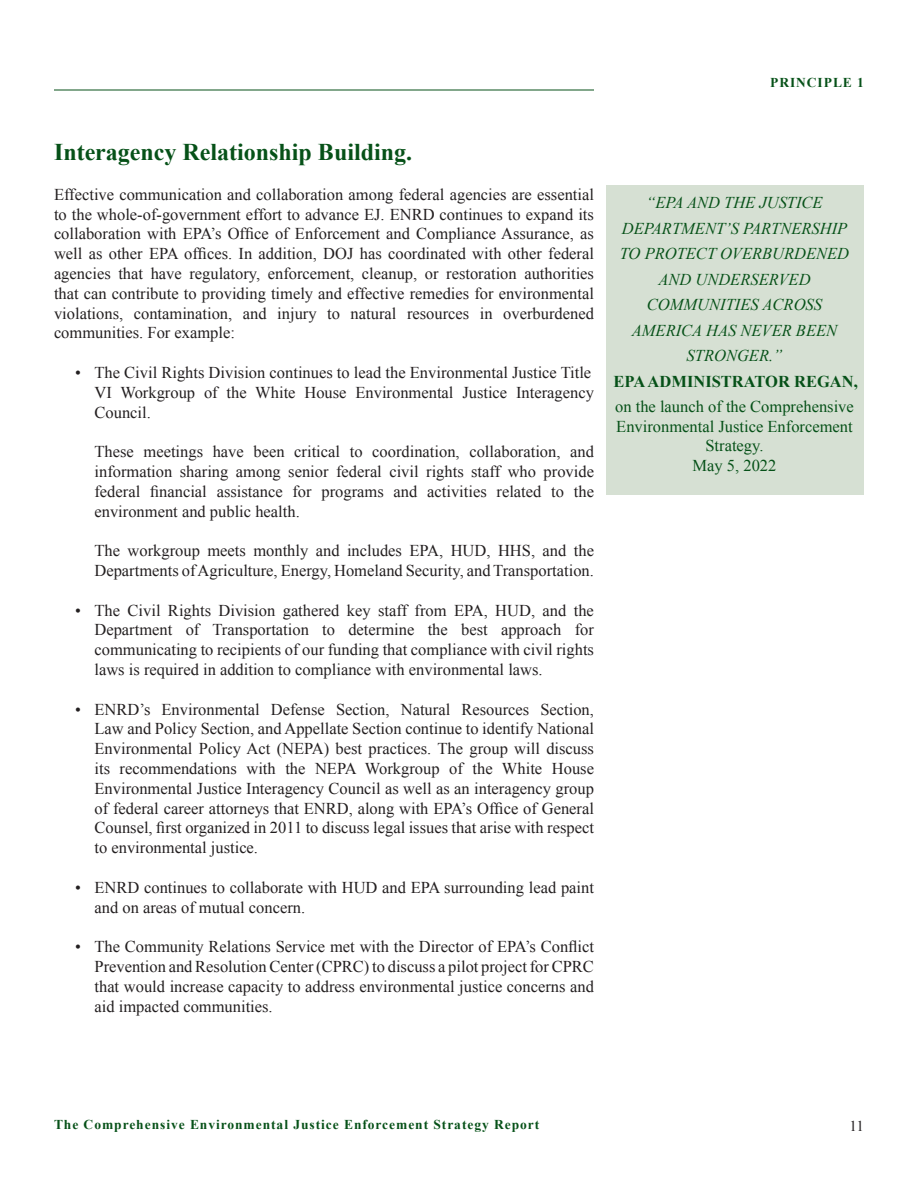
<style>
.page{position:relative;width:918px;height:1188px;background:#fff}
.page>*{position:absolute;margin:0;border:0;box-sizing:border-box;transform-origin:0 0}
.t1{font:700 24px "Times New Roman";color:#065118}
.t2{font:16.5px/19.8px "Times New Roman";color:#231f20;text-align:justify}
.t3{font:italic 16.5px/25.5px "Times New Roman";color:#065118;text-align:center}
.t4{font:16.5px/19.5px "Times New Roman";color:#065118;text-align:center}
.t5{font:700 16.5px "Times New Roman";color:#065118}
.t6{font:15px "Times New Roman";color:#231f20}
.t7{font:700 13.5px "Times New Roman";letter-spacing:.07em;color:#065118}
</style>
<div class="page">
<hr style="left:54px;top:90px;width:540px;height:1px;background:#065118">
<div style="left:607px;top:185px;width:257px;height:310px;background:#d6e0d3"></div>
<p class="t7" style="left:770px;top:74px;width:95px">PRINCIPLE 1</p>
<p class="t1" style="left:54px;top:136px;width:360px">Interagency Relationship Building.</p>
<p class="t2" style="left:54px;top:184px;width:542px">Effective communication and collaboration among federal agencies are essential to the whole-of-government effort to advance EJ. ENRD continues to expand its collaboration with EPA’s Office of Enforcement and Compliance Assurance, as well as other EPA offices. In addition, DOJ has coordinated with other federal agencies that have regulatory, enforcement, cleanup, or restoration authorities that can contribute to providing timely and effective remedies for environmental violations, contamination, and injury to natural resources in overburdened communities. For example:</p>
<p class="t2" style="left:75px;top:362px;width:518px">• The Civil Rights Division continues to lead the Environmental Justice Title</p>
<p class="t2" style="left:94px;top:382px;width:501px">VI Workgroup of the White House Environmental Justice Interagency<br>Council.</p>
<p class="t2" style="left:94px;top:442px;width:501px">These meetings have been critical to coordination, collaboration, and information sharing among senior federal civil rights staff who provide federal financial assistance for programs and activities related to the environment and public health.</p>
<p class="t2" style="left:94px;top:541px;width:501px">The workgroup meets monthly and includes EPA, HUD, HHS, and the<br>Departments of Agriculture, Energy, Homeland Security, and Transportation.</p>
<p class="t2" style="left:75px;top:600px;width:520px">• The Civil Rights Division gathered key staff from EPA, HUD, and the</p>
<p class="t2" style="left:94px;top:620px;width:501px">Department of Transportation to determine the best approach for communicating to recipients of our funding that compliance with civil rights laws is required in addition to compliance with environmental laws.</p>
<p class="t2" style="left:75px;top:699px;width:521px">• ENRD’s Environmental Defense Section, Natural Resources Section,</p>
<p class="t2" style="left:94px;top:719px;width:501px">Law and Policy Section, and Appellate Section continue to identify National Environmental Policy Act (NEPA) best practices. The group will discuss its recommendations with the NEPA Workgroup of the White House Environmental Justice Interagency Council as well as an interagency group of federal career attorneys that ENRD, along with EPA’s Office of General Counsel, first organized in 2011 to discuss legal issues that arise with respect to environmental justice.</p>
<p class="t2" style="left:75px;top:877px;width:521px">• ENRD continues to collaborate with HUD and EPA surrounding lead paint</p>
<p class="t2" style="left:95px;top:897px;width:212px">and on areas of mutual concern.</p>
<p class="t2" style="left:75px;top:937px;width:521px">• The Community Relations Service met with the Director of EPA’s Conflict</p>
<p class="t2" style="left:94px;top:956px;width:501px">Prevention and Resolution Center (CPRC) to discuss a pilot project for CPRC that would increase capacity to address environmental justice concerns and aid impacted communities.</p>
<p class="t3" style="left:620px;top:189px;width:231px">“EPA AND THE JUSTICE<br>DEPARTMENT’S PARTNERSHIP<br>TO PROTECT OVERBURDENED<br>AND UNDERSERVED<br>COMMUNITIES ACROSS<br>AMERICA HAS NEVER BEEN<br>STRONGER.”</p>
<p class="t5" style="left:614px;top:370px;width:246px">EPA ADMINISTRATOR REGAN,</p>
<p class="t4" style="left:615px;top:396px;width:240px">on the launch of the Comprehensive<br>Environmental Justice Enforcement<br>Strategy.</p>
<p class="t4" style="left:693px;top:455px;width:85px">May 5, 2022</p>
<p class="t7" style="left:54px;top:1115px;width:487px">The Comprehensive Environmental Justice Enforcement Strategy Report</p>
<p class="t6" style="left:850px;top:1116px;width:16px">11</p>
</div>
